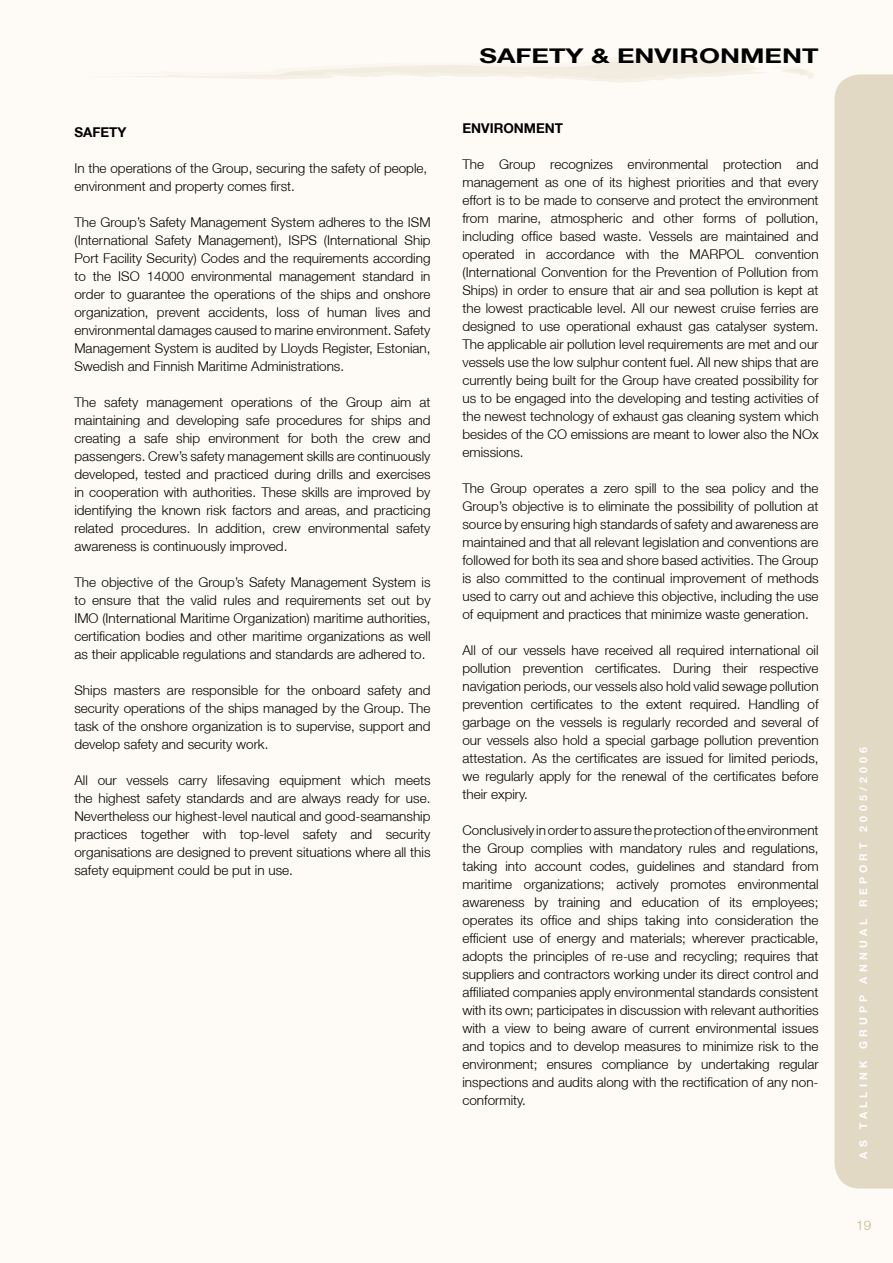
<style>
.page{position:relative;width:893px;height:1263px;background:#fefbf6}
.page>*{position:absolute;margin:0;border:0;box-sizing:border-box;transform-origin:0 0}
.t1{font:700 20.25px "Helvetica Neue LT";color:#000;scale:1.33 1}
.t2{font:300 13.5px/18px "Helvetica Neue LT";color:#000;text-align:justify}
.t3{font:700 13.5px "Helvetica Neue LT";color:#000}
.t4{font:300 13.5px "Helvetica Neue LT";color:#c4b48d}
.t5{font:700 10.5px "Helvetica Neue LT";letter-spacing:.4em;color:#fff}
</style>
<div class="page">
<div style="left:834px;top:74px;width:59px;height:1114px;background:#e2d9c4"></div>
<svg style="left:123px;top:59px;width:692px;height:23px"></svg>
<p class="t3" style="left:74px;top:123px;width:54px">SAFETY</p>
<p class="t2" style="left:74px;top:158px;width:354px">In the operations of the Group, securing the safety of people, environment and property comes first.</p>
<p class="t2" style="left:74px;top:212px;width:358px">The Group’s Safety Management System adheres to the ISM (International Safety Management), ISPS (International Ship Port Facility Security) Codes and the requirements according to the ISO 14000 environmental management standard in order to guarantee the operations of the ships and onshore organization, prevent accidents, loss of human lives and environmental damages caused to marine environment. Safety Management System is audited by Lloyds Register, Estonian, Swedish and Finnish Maritime Administrations.</p>
<p class="t2" style="left:74px;top:392px;width:358px">The safety management operations of the Group aim at maintaining and developing safe procedures for ships and creating a safe ship environment for both the crew and passengers. Crew’s safety management skills are continuously developed, tested and practiced during drills and exercises in cooperation with authorities. These skills are improved by identifying the known risk factors and areas, and practicing related procedures. In addition, crew environmental safety awareness is continuously improved.</p>
<p class="t2" style="left:74px;top:572px;width:358px">The objective of the Group’s Safety Management System is to ensure that the valid rules and requirements set out by IMO (International Maritime Organization) maritime authorities, certification bodies and other maritime organizations as well as their applicable regulations and standards are adhered to.</p>
<p class="t2" style="left:74px;top:680px;width:358px">Ships masters are responsible for the onboard safety and security operations of the ships managed by the Group. The task of the onshore organization is to supervise, support and develop safety and security work.</p>
<p class="t2" style="left:74px;top:770px;width:358px">All our vessels carry lifesaving equipment which meets the highest safety standards and are always ready for use.<br>Nevertheless our highest-level nautical and good-seamanship practices together with top-level safety and security organisations are designed to prevent situations where all this safety equipment could be put in use.</p>
<h1 class="t1" style="left:479px;top:43px;width:256px">SAFETY &amp; ENVIRONMENT</h1>
<p class="t3" style="left:462px;top:120px;width:102px">ENVIRONMENT</p>
<p class="t2" style="left:462px;top:155px;width:358px">The Group recognizes environmental protection and management as one of its highest priorities and that every effort is to be made to conserve and protect the environment from marine, atmospheric and other forms of pollution, including office based waste. Vessels are maintained and operated in accordance with the MARPOL convention (International Convention for the Prevention of Pollution from Ships) in order to ensure that air and sea pollution is kept at the lowest practicable level. All our newest cruise ferries are designed to use operational exhaust gas catalyser system.<br>The applicable air pollution level requirements are met and our vessels use the low sulphur content fuel. All new ships that are currently being built for the Group have created possibility for us to be engaged into the developing and testing activities of the newest technology of exhaust gas cleaning system which besides of the CO emissions are meant to lower also the NOx emissions.</p>
<p class="t2" style="left:462px;top:479px;width:358px">The Group operates a zero spill to the sea policy and the Group’s objective is to eliminate the possibility of pollution at source by ensuring high standards of safety and awareness are maintained and that all relevant legislation and conventions are followed for both its sea and shore based activities. The Group is also committed to the continual improvement of methods used to carry out and achieve this objective, including the use of equipment and practices that minimize waste generation.</p>
<p class="t2" style="left:462px;top:641px;width:358px">All of our vessels have received all required international oil pollution prevention certificates. During their respective navigation periods, our vessels also hold valid sewage pollution prevention certificates to the extent required. Handling of garbage on the vessels is regularly recorded and several of our vessels also hold a special garbage pollution prevention attestation. As the certificates are issued for limited periods, we regularly apply for the renewal of the certificates before their expiry.</p>
<p class="t2" style="left:462px;top:821px;width:358px">Conclusively in order to assure the protection of the environment the Group complies with mandatory rules and regulations, taking into account codes, guidelines and standard from maritime organizations; actively promotes environmental awareness by training and education of its employees; operates its office and ships taking into consideration the efficient use of energy and materials; wherever practicable, adopts the principles of re-use and recycling; requires that suppliers and contractors working under its direct control and affiliated companies apply environmental standards consistent with its own; participates in discussion with relevant authorities with a view to being aware of current environmental issues and topics and to develop measures to minimize risk to the environment; ensures compliance by undertaking regular inspections and audits along with the rectification of any non&shy;conformity.</p>
<p class="t5" style="left:857px;top:1159px;width:413px;rotate:-90deg">AS TALLINK GRUPP ANNUAL REPORT 2005/2006</p>
<p class="t4" style="left:856px;top:1217px;width:17px">19</p>
</div>
